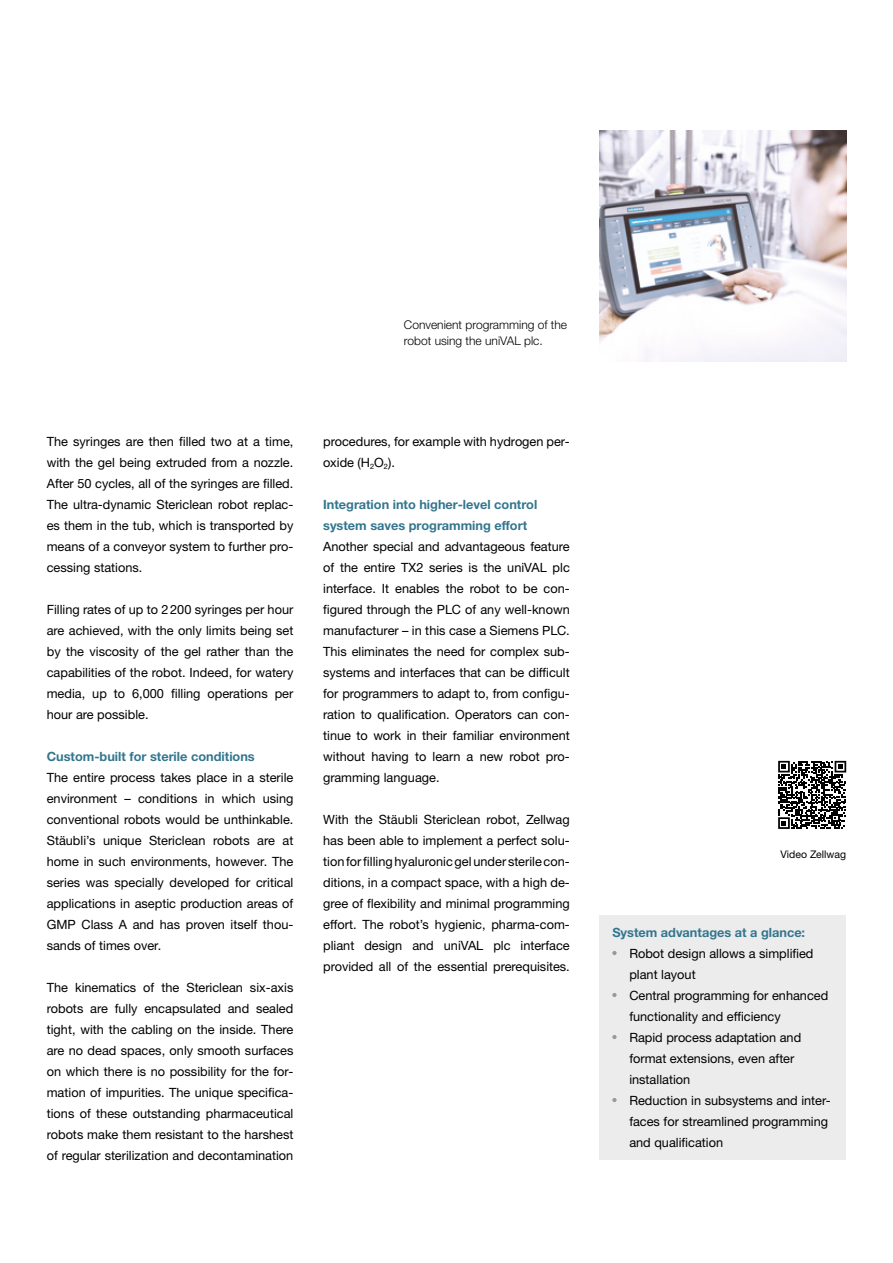
<style>
.page{position:relative;width:893px;height:1263px;background:#fff}
.page>*{position:absolute;margin:0;border:0;box-sizing:border-box;transform-origin:0 0}
.t1{font:12.75px/21px "Helvetica Neue LTW1 G";color:#000;text-align:justify}
.t2{font:700 12.75px/21px "Helvetica Neue LTW1 G";color:#33768e}
.t3{font:300 12px/16.5px "Helvetica Neue LTW1 G";color:#000}
.t4{font:10.5px "Helvetica Neue LTW1 G";color:#000}
</style>
<div class="page">
<img style="left:600px;top:131px;width:246px;height:231px">
<div style="left:600px;top:915px;width:246px;height:245px;background:#ececed"></div>
<svg style="left:612px;top:951px;width:5px;height:4px"></svg>
<svg style="left:612px;top:993px;width:5px;height:4px"></svg>
<svg style="left:612px;top:1035px;width:5px;height:4px"></svg>
<svg style="left:612px;top:1098px;width:5px;height:4px"></svg>
<svg style="left:778px;top:761px;width:68px;height:68px"></svg>
<p class="t3" style="left:404px;top:316px;width:165px">Convenient programming of the robot using the uniVAL plc.</p>
<p class="t1" style="left:47px;top:431px;width:248px">The syringes are then filled two at a time, with the gel being extruded from a nozzle.<br>After 50 cycles, all of the syringes are filled.<br>The ultra-dynamic Stericlean robot replac&shy;es them in the tub, which is transported by means of a conveyor system to further pro&shy;cessing stations.</p>
<p class="t1" style="left:47px;top:599px;width:248px">Filling rates of up to 2200 syringes per hour are achieved, with the only limits being set by the viscosity of the gel rather than the capabilities of the robot. Indeed, for watery media, up to 6,000 filling operations per hour are possible.</p>
<p class="t2" style="left:47px;top:746px;width:210px">Custom-built for sterile conditions</p>
<p class="t1" style="left:47px;top:767px;width:248px">The entire process takes place in a sterile environment – conditions in which using conventional robots would be unthinkable.<br>Stäubli’s unique Stericlean robots are at home in such environments, however. The series was specially developed for critical applications in aseptic production areas of GMP Class A and has proven itself thou&shy;sands of times over.</p>
<p class="t1" style="left:47px;top:977px;width:248px">The kinematics of the Stericlean six-axis robots are fully encapsulated and sealed tight, with the cabling on the inside. There are no dead spaces, only smooth surfaces on which there is no possibility for the for&shy;mation of impurities. The unique specifica&shy;tions of these outstanding pharmaceutical robots make them resistant to the harshest of regular sterilization and decontamination</p>
<p class="t1" style="left:323px;top:431px;width:248px">procedures, for example with hydrogen per&shy;oxide (H<sub>2</sub>O<sub>2</sub>).</p>
<p class="t2" style="left:323px;top:494px;width:216px">Integration into higher-level control system saves programming effort</p>
<p class="t1" style="left:323px;top:536px;width:248px">Another special and advantageous feature of the entire TX2 series is the uniVAL plc interface. It enables the robot to be con&shy;figured through the PLC of any well-known manufacturer – in this case a Siemens PLC.<br>This eliminates the need for complex sub&shy;systems and interfaces that can be difficult for programmers to adapt to, from configu&shy;ration to qualification. Operators can con&shy;tinue to work in their familiar environment without having to learn a new robot pro&shy;gramming language.</p>
<p class="t1" style="left:323px;top:809px;width:248px">With the Stäubli Stericlean robot, Zellwag has been able to implement a perfect solu&shy;tion for filling hyaluronic gel under sterile con&shy;ditions, in a compact space, with a high de&shy;gree of flexibility and minimal programming effort. The robot’s hygienic, pharma-com&shy;pliant design and uniVAL plc interface provided all of the essential prerequisites.</p>
<p class="t4" style="left:780px;top:848px;width:67px">Video Zellwag</p>
<p class="t2" style="left:612px;top:922px;width:194px">System advantages at a glance:</p>
<p class="t1" style="left:629px;top:943px;width:203px;text-align:left">Robot design allows a simplified plant layout<br>Central programming for enhanced functionality and efficiency<br>Rapid process adaptation and format extensions, even after installation<br>Reduction in subsystems and inter&shy;faces for streamlined programming and qualification</p>
</div>
